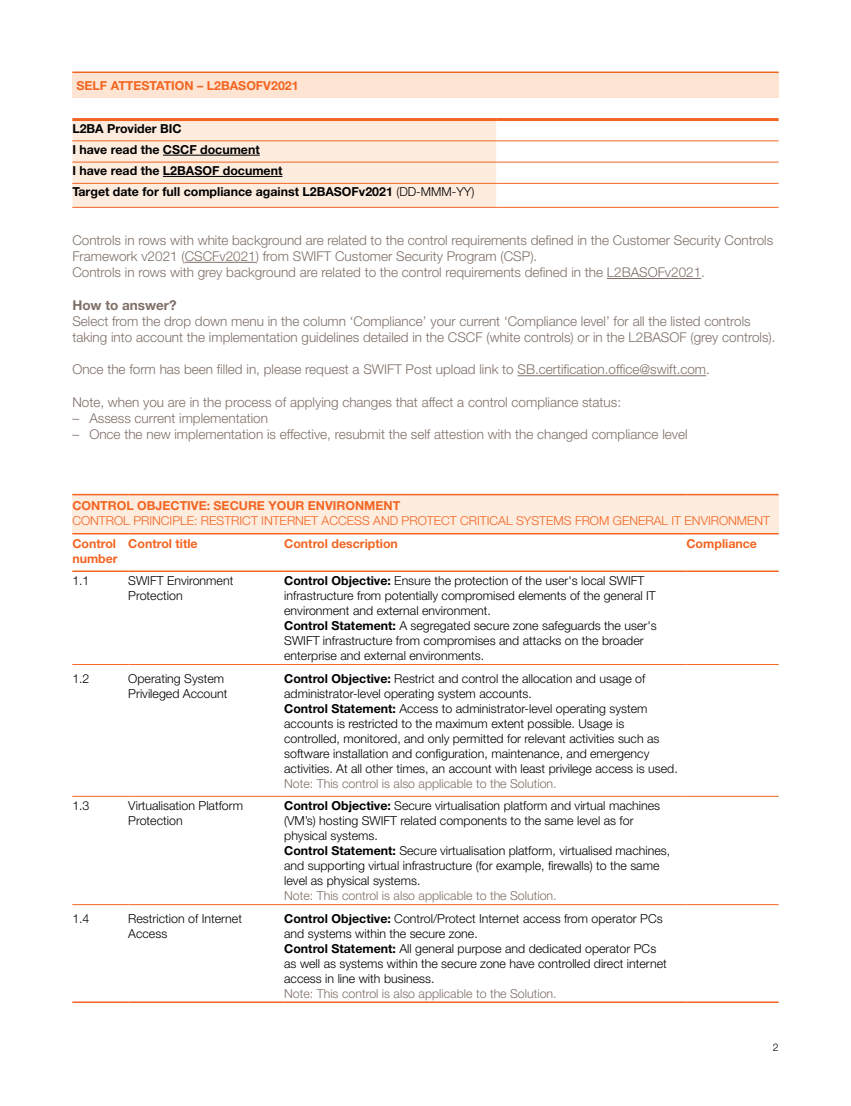
<style>
.page{position:relative;width:851px;height:1106px;background:#fff}
.page>*{position:absolute;margin:0;border:0;box-sizing:border-box;transform-origin:0 0}
.t1{font:300 13.5px/16.2px "Helvetica Neue LT Std";color:#807067}
.t2{font:700 13.5px "Helvetica Neue LT Std";color:#807067}
.t3{font:300 12.3px/15px "Helvetica Neue LT Std";color:#000}
.t4{font:300 12.3px "Helvetica Neue LT Std";color:#807067}
.t5{font:700 12.3px/21.3px "Helvetica Neue LT Std";color:#000}
.t6{font:700 12.3px/15px "Helvetica Neue LT Std";color:#f26522}
.t7{font:300 12.3px "Helvetica Neue LT Std";color:#f26522}
.t8{font:300 10.5px "Helvetica Neue LT Std";color:#000}
.s1{font-weight:300}
.s2{font-weight:700}
</style>
<div class="page">
<div style="left:72px;top:73px;width:706px;height:25px;background:#fee4d2"></div>
<hr style="left:72px;top:71px;width:706px;height:2px;background:#f26522">
<hr style="left:185px;top:262px;width:71px;height:1px;background:#807067">
<hr style="left:606px;top:278px;width:95px;height:1px;background:#807067">
<hr style="left:517px;top:375px;width:189px;height:1px;background:#807067">
<svg style="left:72px;top:121px;width:424px;height:86px;background:#fde9db"></svg>
<hr style="left:72px;top:118px;width:424px;height:3px;background:#f26522">
<hr style="left:496px;top:118px;width:282px;height:3px;background:#f26522">
<hr style="left:72px;top:141px;width:424px;height:1px;background:#f26522">
<hr style="left:496px;top:141px;width:282px;height:1px;background:#f26522">
<hr style="left:72px;top:162px;width:424px;height:1px;background:#f26522">
<hr style="left:496px;top:162px;width:282px;height:1px;background:#f26522">
<hr style="left:72px;top:183px;width:424px;height:1px;background:#f26522">
<hr style="left:496px;top:183px;width:282px;height:1px;background:#f26522">
<hr style="left:72px;top:207px;width:424px;height:1px;background:#f26522">
<hr style="left:496px;top:207px;width:282px;height:1px;background:#f26522">
<hr style="left:163px;top:155px;width:97px;height:1px;background:#000">
<hr style="left:163px;top:176px;width:119px;height:1px;background:#000">
<div style="left:72px;top:494px;width:706px;height:40px;background:#feecdf"></div>
<hr style="left:72px;top:494px;width:56px;height:1px;background:#f26522">
<hr style="left:128px;top:494px;width:156px;height:1px;background:#f26522">
<hr style="left:284px;top:494px;width:402px;height:1px;background:#f26522">
<hr style="left:686px;top:494px;width:92px;height:1px;background:#f26522">
<hr style="left:72px;top:533px;width:56px;height:1px;background:#f26522">
<hr style="left:128px;top:533px;width:156px;height:1px;background:#f26522">
<hr style="left:284px;top:533px;width:402px;height:1px;background:#f26522">
<hr style="left:686px;top:533px;width:92px;height:1px;background:#f26522">
<hr style="left:72px;top:664px;width:56px;height:1px;background:#f26522">
<hr style="left:128px;top:664px;width:156px;height:1px;background:#f26522">
<hr style="left:284px;top:664px;width:402px;height:1px;background:#f26522">
<hr style="left:686px;top:664px;width:92px;height:1px;background:#f26522">
<hr style="left:72px;top:796px;width:56px;height:1px;background:#f26522">
<hr style="left:128px;top:796px;width:156px;height:1px;background:#f26522">
<hr style="left:284px;top:796px;width:402px;height:1px;background:#f26522">
<hr style="left:686px;top:796px;width:92px;height:1px;background:#f26522">
<hr style="left:72px;top:904px;width:56px;height:1px;background:#f26522">
<hr style="left:128px;top:904px;width:156px;height:1px;background:#f26522">
<hr style="left:284px;top:904px;width:402px;height:1px;background:#f26522">
<hr style="left:686px;top:904px;width:92px;height:1px;background:#f26522">
<hr style="left:72px;top:570px;width:56px;height:2px;background:#f26522">
<hr style="left:128px;top:570px;width:156px;height:2px;background:#f26522">
<hr style="left:284px;top:570px;width:402px;height:2px;background:#f26522">
<hr style="left:686px;top:570px;width:92px;height:2px;background:#f26522">
<hr style="left:72px;top:1001px;width:56px;height:2px;background:#f26522">
<hr style="left:128px;top:1001px;width:156px;height:2px;background:#f26522">
<hr style="left:284px;top:1001px;width:402px;height:2px;background:#f26522">
<hr style="left:686px;top:1001px;width:92px;height:2px;background:#f26522">
<p class="t6" style="left:77px;top:78px;width:223px">SELF ATTESTATION – L2BASOFV2021</p>
<p class="t5" style="left:72px;top:117px;width:403px">L2BA Provider BIC<br>I have read the CSCF document<br>I have read the L2BASOF document<br>Target date for full compliance against L2BASOFv2021 <span class="s1">(DD-MMM-YY)</span></p>
<p class="t1" style="left:72px;top:231px;width:702px">Controls in rows with white background are related to the control requirements defined in the Customer Security Controls<br>Framework v2021 (CSCFv2021) from SWIFT Customer Security Program (CSP).<br>Controls in rows with grey background are related to the control requirements defined in the L2BASOFv2021.</p>
<p class="t2" style="left:72px;top:296px;width:106px">How to answer?</p>
<p class="t1" style="left:72px;top:312px;width:704px">Select from the drop down menu in the column ‘Compliance’ your current ‘Compliance level’ for all the listed controls taking into account the implementation guidelines detailed in the CSCF (white controls) or in the L2BASOF (grey controls).</p>
<p class="t1" style="left:72px;top:361px;width:639px">Once the form has been filled in, please request a SWIFT Post upload link to SB.certification.office@swift.com.</p>
<p class="t1" style="left:72px;top:393px;width:550px">Note, when you are in the process of applying changes that affect a control compliance status:</p>
<p class="t1" style="left:72px;top:410px;width:197px">– Assess current implementation</p>
<p class="t1" style="left:72px;top:426px;width:616px">– Once the new implementation is effective, resubmit the self attestion with the changed compliance level</p>
<p class="t6" style="left:72px;top:498px;width:329px">CONTROL OBJECTIVE: SECURE YOUR ENVIRONMENT</p>
<p class="t7" style="left:72px;top:513px;width:699px">CONTROL PRINCIPLE: RESTRICT INTERNET ACCESS AND PROTECT CRITICAL SYSTEMS FROM GENERAL IT ENVIRONMENT</p>
<p class="t6" style="left:72px;top:535px;width:47px">Control number</p>
<p class="t6" style="left:128px;top:535px;width:71px">Control title</p>
<p class="t6" style="left:284px;top:535px;width:115px">Control description</p>
<p class="t6" style="left:686px;top:535px;width:72px">Compliance</p>
<p class="t3" style="left:72px;top:573px;width:19px">1.1</p>
<p class="t3" style="left:128px;top:573px;width:106px">SWIFT Environment<br>Protection</p>
<p class="t3" style="left:284px;top:573px;width:374px"><span class="s2">Control Objective:</span> Ensure the protection of the user's local SWIFT infrastructure from potentially compromised elements of the general IT environment and external environment.<br><span class="s2">Control Statement:</span> A segregated secure zone safeguards the user's SWIFT infrastructure from compromises and attacks on the broader enterprise and external environments.</p>
<p class="t3" style="left:72px;top:670px;width:19px">1.2</p>
<p class="t3" style="left:128px;top:670px;width:101px">Operating System<br>Privileged Account</p>
<p class="t3" style="left:284px;top:670px;width:395px"><span class="s2">Control Objective:</span> Restrict and control the allocation and usage of administrator-level operating system accounts.<br><span class="s2">Control Statement:</span> Access to administrator-level operating system accounts is restricted to the maximum extent possible. Usage is controlled, monitored, and only permitted for relevant activities such as software installation and configuration, maintenance, and emergency activities. At all other times, an account with least privilege access is used.</p>
<p class="t4" style="left:284px;top:776px;width:274px">Note: This control is also applicable to the Solution.</p>
<p class="t3" style="left:72px;top:798px;width:19px">1.3</p>
<p class="t3" style="left:128px;top:798px;width:116px">Virtualisation Platform<br>Protection</p>
<p class="t3" style="left:284px;top:798px;width:387px"><span class="s2">Control Objective:</span> Secure virtualisation platform and virtual machines (VM’s) hosting SWIFT related components to the same level as for physical systems.<br><span class="s2">Control Statement:</span> Secure virtualisation platform, virtualised machines, and supporting virtual infrastructure (for example, firewalls) to the same level as physical systems.</p>
<p class="t4" style="left:284px;top:888px;width:274px">Note: This control is also applicable to the Solution.</p>
<p class="t3" style="left:72px;top:910px;width:19px">1.4</p>
<p class="t3" style="left:128px;top:910px;width:115px">Restriction of Internet<br>Access</p>
<p class="t3" style="left:284px;top:910px;width:384px"><span class="s2">Control Objective:</span> Control/Protect Internet access from operator PCs and systems within the secure zone.<br><span class="s2">Control Statement:</span> All general purpose and dedicated operator PCs as well as systems within the secure zone have controlled direct internet access in line with business.</p>
<p class="t4" style="left:284px;top:986px;width:274px">Note: This control is also applicable to the Solution.</p>
<p class="t8" style="left:772px;top:1040px;width:7px">2</p>
</div>
